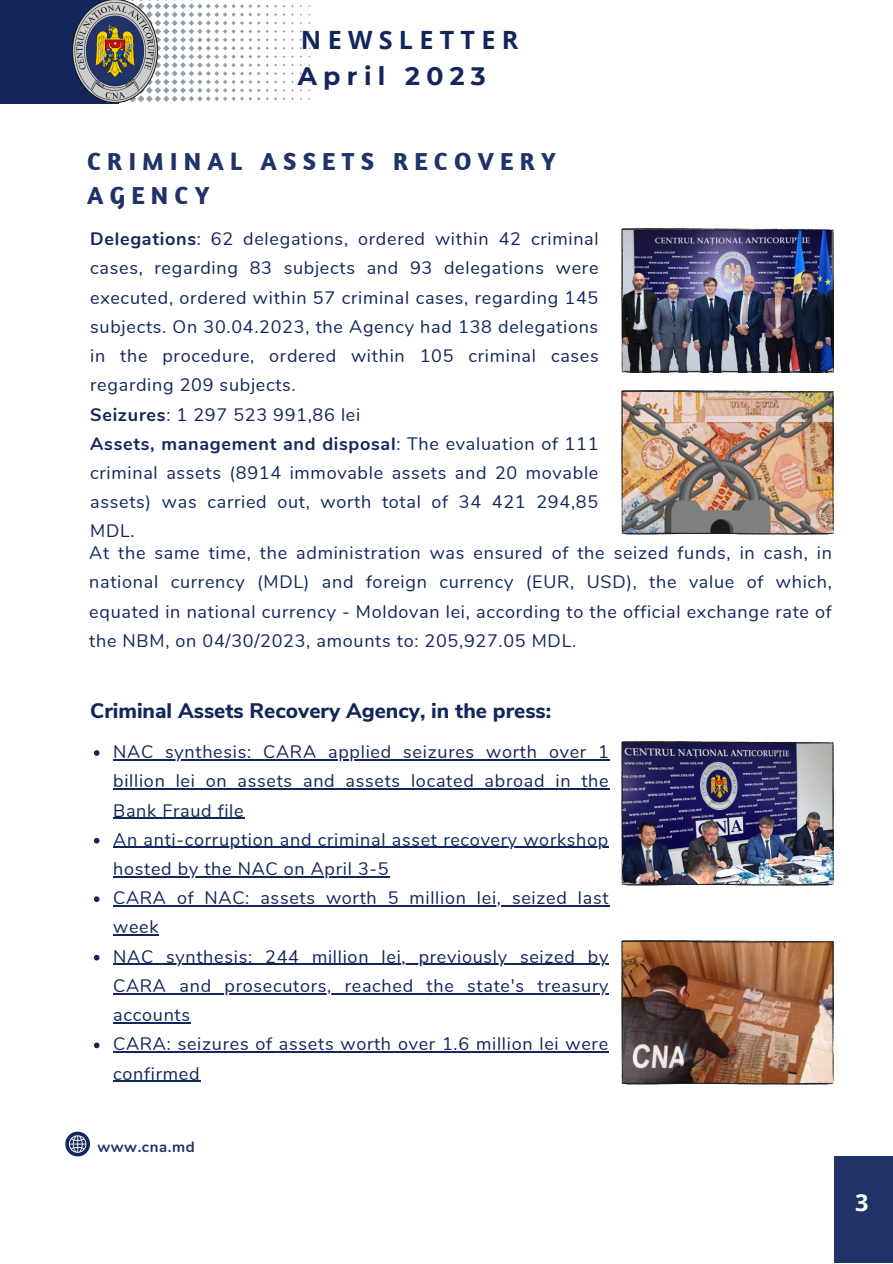
<style>
.page{position:relative;width:893px;height:1264px;background:#fff}
.page>*{position:absolute;margin:0;border:0;box-sizing:border-box;transform-origin:0 0}
.t1{font:700 25.2px "Amaranth";letter-spacing:.25em;color:#203369}
.t2{font:700 25.2px "Open Sans";letter-spacing:.25em;color:#13265b}
.t3{font:700 25.2px "Montserrat";letter-spacing:.25em;color:#13265b}
.t4{font:700 23.4px "Open Sans";color:#fff}
.t5{font:800 21px "Nunito Sans";color:#13265b}
.t6{font:18px/29.2px "Nunito";letter-spacing:.04em;color:#13265b;text-align:justify}
.t7{font:700 15px "Nunito";letter-spacing:.04em;color:#203369}
.s1{font-weight:700}
</style>
<div class="page">
<div style="left:0;top:0;width:118px;height:103px;background:#13265b"></div>
<svg style="left:106px;top:0;width:204px;height:103px"></svg>
<img style="left:72px;top:0;width:85px;height:102px">
<div style="left:833px;top:1156px;width:59px;height:106px;background:#203369"></div>
<svg style="left:65px;top:1131px;width:25px;height:25px"></svg>
<svg style="left:94px;top:750px;width:5px;height:5px"></svg>
<hr style="left:113px;top:759px;width:496px;height:1px;background:#13265b">
<hr style="left:113px;top:788px;width:496px;height:1px;background:#13265b">
<hr style="left:113px;top:817px;width:131px;height:1px;background:#13265b">
<svg style="left:94px;top:837px;width:5px;height:6px"></svg>
<hr style="left:113px;top:846px;width:496px;height:2px;background:#13265b">
<hr style="left:113px;top:876px;width:276px;height:1px;background:#13265b">
<svg style="left:94px;top:896px;width:5px;height:6px"></svg>
<hr style="left:113px;top:905px;width:496px;height:1px;background:#13265b">
<hr style="left:113px;top:934px;width:46px;height:1px;background:#13265b">
<svg style="left:94px;top:954px;width:5px;height:6px"></svg>
<hr style="left:113px;top:963px;width:496px;height:2px;background:#13265b">
<hr style="left:113px;top:993px;width:496px;height:1px;background:#13265b">
<hr style="left:113px;top:1022px;width:78px;height:1px;background:#13265b">
<svg style="left:94px;top:1042px;width:5px;height:6px"></svg>
<hr style="left:113px;top:1051px;width:496px;height:1px;background:#13265b">
<hr style="left:113px;top:1080px;width:87px;height:1px;background:#13265b">
<img style="left:621px;top:390px;width:212px;height:144px">
<img style="left:621px;top:229px;width:212px;height:143px">
<img style="left:621px;top:741px;width:212px;height:144px">
<img style="left:621px;top:940px;width:212px;height:144px">
<p class="t2" style="left:301px;top:22px;width:219px">NEWSLETTER</p>
<p class="t3" style="left:298px;top:60px;width:190px">April 2023</p>
<p class="t1" style="left:87px;top:145px;width:470px">CRIMINAL ASSETS RECOVERY</p>
<p class="t1" style="left:87px;top:180px;width:124px">AGENCY</p>
<p class="t6" style="left:90px;top:224px;width:510px"><span class="s1">Delegations</span>: 62 delegations, ordered within 42 criminal cases, regarding 83 subjects and 93 delegations were executed, ordered within 57 criminal cases, regarding 145 subjects. On 30.04.2023, the Agency had 138 delegations in the procedure, ordered within 105 criminal cases regarding 209 subjects.</p>
<p class="t6" style="left:90px;top:400px;width:271px"><span class="s1">Seizures</span>: 1 297 523 991,86 lei</p>
<p class="t6" style="left:90px;top:429px;width:509px"><span class="s1">Assets, management and disposal</span>: The evaluation of 111 criminal assets (8914 immovable assets and 20 movable assets) was carried out, worth total of 34 421 294,85<br>MDL.</p>
<p class="t6" style="left:89px;top:538px;width:744px">At the same time, the administration was ensured of the seized funds, in cash, in national currency (MDL) and foreign currency (EUR, USD), the value of which, equated in national currency - Moldovan lei, according to the official exchange rate of the NBM, on 04/30/2023, amounts to: 205,927.05 MDL.</p>
<p class="t5" style="left:90px;top:697px;width:462px">Criminal Assets Recovery Agency, in the press:</p>
<p class="t6" style="left:113px;top:737px;width:497px">NAC synthesis: CARA applied seizures worth over 1 billion lei on assets and assets located abroad in the Bank Fraud file</p>
<p class="t6" style="left:113px;top:825px;width:496px">An anti-corruption and criminal asset recovery workshop hosted by the NAC on April 3-5</p>
<p class="t6" style="left:113px;top:883px;width:496px">CARA of NAC: assets worth 5 million lei, seized last week</p>
<p class="t6" style="left:113px;top:942px;width:496px">NAC synthesis: 244 million lei, previously seized by CARA and prosecutors, reached the state's treasury accounts</p>
<p class="t6" style="left:113px;top:1029px;width:496px">CARA: seizures of assets worth over 1.6 million lei were confirmed</p>
<p class="t7" style="left:97px;top:1136px;width:99px">www.cna.md</p>
<p class="t4" style="left:855px;top:1186px;width:15px">3</p>
</div>
